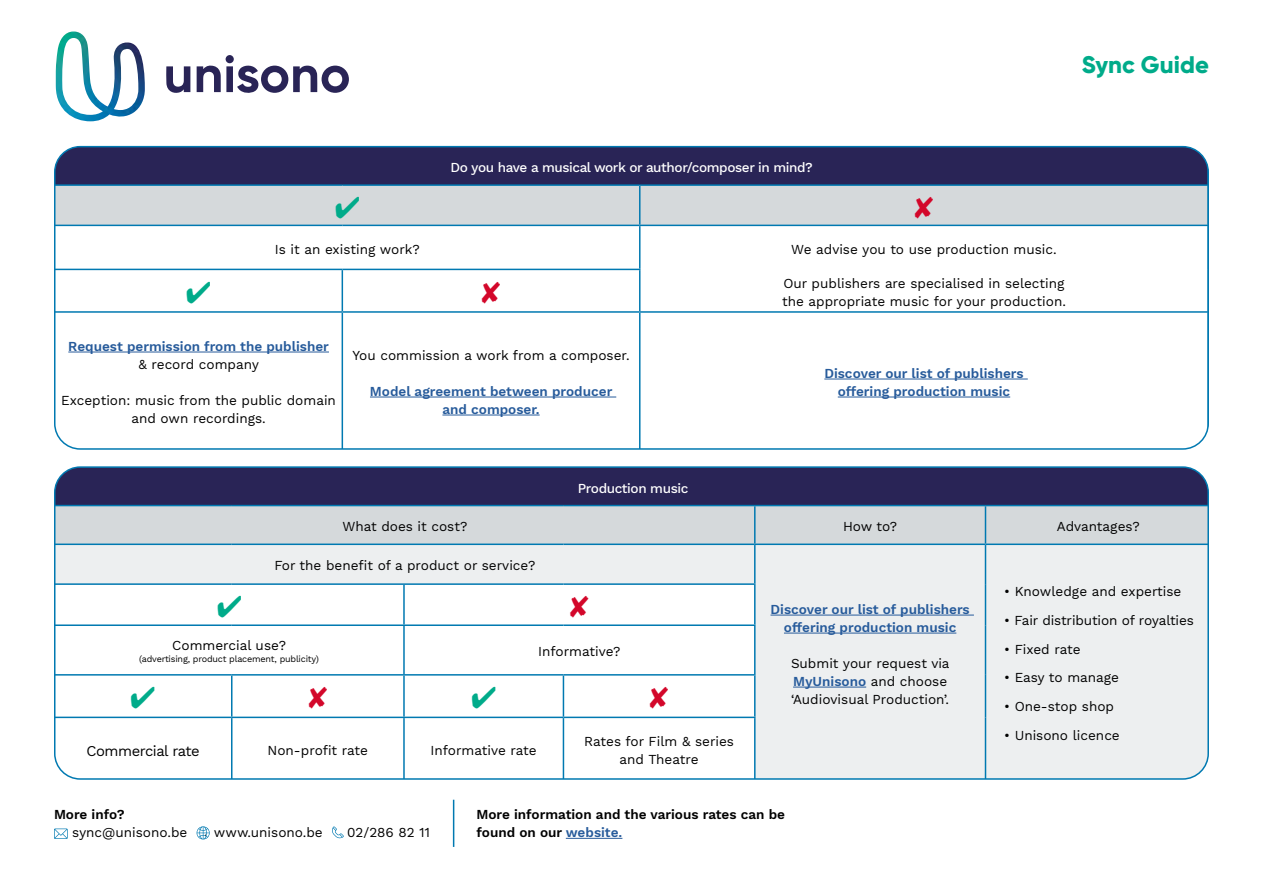
<style>
.page{position:relative;width:1263px;height:893px;background:#fff}
.page>*{position:absolute;margin:0;border:0;box-sizing:border-box;transform-origin:0 0}
.GRAND_TITRE{font:800 24px "Gilroy";color:#00ab8a}
.t1{font:14.7px "Work Sans";letter-spacing:-.03em;color:#000}
.BODY{font:13.5px/18px "Work Sans";color:#000}
.t2{font:600 13.5px/18px "Work Sans";color:#275b9b;text-align:center}
.BODY-2{font:600 13.5px/18px "Work Sans";color:#000}
.t3{font:500 13.5px "Work Sans";letter-spacing:-.03em;color:#fff}
.t4{font:9px "Work Sans";letter-spacing:-.02em;color:#000}
.s1{font-weight:400;color:#000}
.s2{font-weight:600;color:#275b9b}
.s3{color:#275b9b}
</style>
<div class="page">
<div style="left:55px;top:147px;width:1153px;height:38px;background:#292456"></div>
<div style="left:57px;top:186px;width:1149px;height:39px;background:#d5d9db"></div>
<hr style="left:1207px;top:147px;width:1px;height:37px;background:#0079b1">
<hr style="left:55px;top:184px;width:287px;height:2px;background:#0079b1">
<hr style="left:342px;top:184px;width:298px;height:2px;background:#0079b1">
<hr style="left:640px;top:184px;width:568px;height:2px;background:#0079b1">
<hr style="left:55px;top:225px;width:287px;height:1px;background:#0079b1">
<hr style="left:342px;top:225px;width:298px;height:1px;background:#0079b1">
<hr style="left:640px;top:225px;width:568px;height:1px;background:#0079b1">
<hr style="left:55px;top:269px;width:287px;height:1px;background:#0079b1">
<hr style="left:342px;top:269px;width:298px;height:1px;background:#0079b1">
<hr style="left:55px;top:311px;width:287px;height:2px;background:#0079b1">
<hr style="left:342px;top:311px;width:298px;height:2px;background:#0079b1">
<hr style="left:640px;top:311px;width:568px;height:2px;background:#0079b1">
<hr style="left:639px;top:186px;width:1px;height:39px;background:#0079b1">
<hr style="left:639px;top:226px;width:1px;height:43px;background:#0079b1">
<hr style="left:342px;top:270px;width:1px;height:41px;background:#0079b1">
<hr style="left:639px;top:270px;width:1px;height:41px;background:#0079b1">
<hr style="left:639px;top:313px;width:1px;height:136px;background:#0079b1">
<hr style="left:1207px;top:313px;width:1px;height:136px;background:#0079b1">
<hr style="left:342px;top:313px;width:1px;height:136px;background:#0079b1">
<hr style="left:68px;top:352px;width:261px;height:1px;background:#275b9b">
<hr style="left:370px;top:397px;width:246px;height:1px;background:#275b9b">
<hr style="left:442px;top:415px;width:98px;height:1px;background:#275b9b">
<hr style="left:824px;top:379px;width:204px;height:1px;background:#275b9b">
<hr style="left:838px;top:397px;width:172px;height:1px;background:#275b9b">
<div style="left:54px;top:146px;width:1155px;height:304px;border:2px solid #0079b1;border-radius:26px"></div>
<div style="left:55px;top:467px;width:1153px;height:39px;background:#292456"></div>
<div style="left:57px;top:506px;width:1149px;height:38px;background:#d5d9db"></div>
<svg style="left:57px;top:545px;width:1149px;height:232px;fill:#edeff0"></svg>
<hr style="left:55px;top:505px;width:177px;height:1px;background:#0079b1">
<hr style="left:232px;top:505px;width:172px;height:1px;background:#0079b1">
<hr style="left:404px;top:505px;width:159px;height:1px;background:#0079b1">
<hr style="left:563px;top:505px;width:192px;height:1px;background:#0079b1">
<hr style="left:755px;top:505px;width:230px;height:1px;background:#0079b1">
<hr style="left:985px;top:505px;width:223px;height:1px;background:#0079b1">
<hr style="left:55px;top:544px;width:177px;height:1px;background:#0079b1">
<hr style="left:232px;top:544px;width:172px;height:1px;background:#0079b1">
<hr style="left:404px;top:544px;width:159px;height:1px;background:#0079b1">
<hr style="left:563px;top:544px;width:192px;height:1px;background:#0079b1">
<hr style="left:755px;top:544px;width:230px;height:1px;background:#0079b1">
<hr style="left:985px;top:544px;width:223px;height:1px;background:#0079b1">
<hr style="left:55px;top:583px;width:177px;height:2px;background:#0079b1">
<hr style="left:232px;top:583px;width:172px;height:2px;background:#0079b1">
<hr style="left:404px;top:583px;width:159px;height:2px;background:#0079b1">
<hr style="left:563px;top:583px;width:192px;height:2px;background:#0079b1">
<hr style="left:754px;top:506px;width:1px;height:38px;background:#0079b1">
<hr style="left:985px;top:506px;width:1px;height:38px;background:#0079b1">
<hr style="left:754px;top:545px;width:1px;height:38px;background:#0079b1">
<hr style="left:985px;top:545px;width:1px;height:39px;background:#0079b1">
<hr style="left:985px;top:584px;width:1px;height:41px;background:#0079b1">
<hr style="left:985px;top:625px;width:1px;height:50px;background:#0079b1">
<hr style="left:754px;top:676px;width:1px;height:41px;background:#0079b1">
<hr style="left:985px;top:675px;width:1px;height:42px;background:#0079b1">
<hr style="left:754px;top:718px;width:1px;height:61px;background:#0079b1">
<hr style="left:985px;top:717px;width:1px;height:62px;background:#0079b1">
<hr style="left:403px;top:585px;width:2px;height:39px;background:#0079b1">
<hr style="left:754px;top:585px;width:1px;height:39px;background:#0079b1">
<hr style="left:55px;top:624px;width:177px;height:2px;background:#0079b1">
<hr style="left:232px;top:624px;width:172px;height:2px;background:#0079b1">
<hr style="left:404px;top:624px;width:159px;height:2px;background:#0079b1">
<hr style="left:403px;top:626px;width:2px;height:48px;background:#0079b1">
<hr style="left:563px;top:624px;width:192px;height:2px;background:#0079b1">
<hr style="left:754px;top:626px;width:1px;height:48px;background:#0079b1">
<hr style="left:55px;top:674px;width:177px;height:2px;background:#0079b1">
<hr style="left:232px;top:674px;width:172px;height:2px;background:#0079b1">
<hr style="left:231px;top:676px;width:1px;height:41px;background:#0079b1">
<hr style="left:404px;top:674px;width:159px;height:2px;background:#0079b1">
<hr style="left:403px;top:676px;width:2px;height:41px;background:#0079b1">
<hr style="left:563px;top:674px;width:192px;height:2px;background:#0079b1">
<hr style="left:563px;top:676px;width:1px;height:41px;background:#0079b1">
<hr style="left:231px;top:718px;width:1px;height:61px;background:#0079b1">
<hr style="left:403px;top:718px;width:2px;height:61px;background:#0079b1">
<hr style="left:563px;top:718px;width:1px;height:61px;background:#0079b1">
<hr style="left:55px;top:717px;width:177px;height:1px;background:#0079b1">
<hr style="left:232px;top:717px;width:172px;height:1px;background:#0079b1">
<hr style="left:404px;top:717px;width:159px;height:1px;background:#0079b1">
<hr style="left:563px;top:717px;width:192px;height:1px;background:#0079b1">
<hr style="left:770px;top:615px;width:204px;height:1px;background:#275b9b">
<hr style="left:784px;top:633px;width:172px;height:1px;background:#275b9b">
<hr style="left:793px;top:687px;width:73px;height:1px;background:#275b9b">
<div style="left:54px;top:466px;width:1155px;height:314px;border:2px solid #0079b1;border-radius:26px"></div>
<svg style="left:54px;top:828px;width:14px;height:11px"></svg>
<svg style="left:197px;top:826px;width:13px;height:13px"></svg>
<svg style="left:332px;top:826px;width:12px;height:12px"></svg>
<hr style="left:566px;top:838px;width:56px;height:1px;background:#275b9b">
<hr style="left:453px;top:800px;width:1px;height:47px;background:#0079b1">
<svg style="left:166px;top:55px;width:183px;height:38px"></svg>
<img style="left:56px;top:32px;width:89px;height:89px">
<svg style="left:336px;top:196px;width:23px;height:22px"></svg>
<svg style="left:915px;top:196px;width:18px;height:22px"></svg>
<svg style="left:218px;top:596px;width:23px;height:21px"></svg>
<svg style="left:570px;top:596px;width:18px;height:21px"></svg>
<svg style="left:131px;top:687px;width:24px;height:22px"></svg>
<svg style="left:309px;top:687px;width:18px;height:22px"></svg>
<svg style="left:472px;top:687px;width:23px;height:22px"></svg>
<svg style="left:650px;top:687px;width:18px;height:22px"></svg>
<p class="GRAND_TITRE" style="left:1082px;top:50px;width:129px">Sync Guide</p>
<p class="t3" style="left:450px;top:160px;width:364px">Do you have a musical work or author/composer in mind?</p>
<p class="BODY" style="left:275px;top:241px;width:146px">Is it an existing work?</p>
<p class="BODY" style="left:791px;top:241px;width:267px">We advise you to use production music.</p>
<p class="BODY" style="left:782px;top:275px;width:285px">Our publishers are specialised in selecting the appropriate music for your production.</p>
<p class="t2" style="left:68px;top:338px;width:262px">Request permission from the publisher <span class="s1">&amp; record company</span></p>
<p class="BODY" style="left:61px;top:392px;width:276px;text-align:center">Exception: music from the public domain and own recordings.</p>
<p class="BODY" style="left:352px;top:347px;width:279px">You commission a work from a composer.</p>
<p class="t2" style="left:370px;top:383px;width:244px">Model agreement between producer and composer.</p>
<p class="t2" style="left:824px;top:365px;width:201px">Discover our list of publishers offering production music</p>
<p class="t3" style="left:578px;top:480px;width:112px">Production music</p>
<p class="BODY" style="left:342px;top:518px;width:126px">What does it cost?</p>
<p class="BODY" style="left:843px;top:518px;width:56px">How to?</p>
<p class="BODY" style="left:1057px;top:518px;width:84px">Advantages?</p>
<p class="BODY" style="left:274px;top:557px;width:263px">For the benefit of a product or service?</p>
<p class="t2" style="left:770px;top:601px;width:201px">Discover our list of publishers offering production music</p>
<p class="BODY" style="left:791px;top:655px;width:160px">Submit your request via<br><span class="s2">MyUnisono</span> and choose ‘Audiovisual Production’.</p>
<p class="BODY" style="left:1004px;top:583px;width:179px">• Knowledge and expertise</p>
<p class="BODY" style="left:1004px;top:612px;width:191px">• Fair distribution of royalties</p>
<p class="BODY" style="left:1004px;top:641px;width:78px">• Fixed rate</p>
<p class="BODY" style="left:1004px;top:669px;width:116px">• Easy to manage</p>
<p class="BODY" style="left:1004px;top:698px;width:111px">• One-stop shop</p>
<p class="BODY" style="left:1004px;top:727px;width:117px">• Unisono licence</p>
<p class="BODY" style="left:172px;top:637px;width:115px">Commercial use?</p>
<p class="t4" style="left:139px;top:654px;width:181px">(advertising, product placement, publicity)</p>
<p class="BODY" style="left:538px;top:643px;width:84px">Informative?</p>
<p class="t1" style="left:86px;top:742px;width:115px">Commercial rate</p>
<p class="BODY" style="left:268px;top:742px;width:102px">Non-profit rate</p>
<p class="BODY" style="left:431px;top:742px;width:108px">Informative rate</p>
<p class="BODY" style="left:584px;top:733px;width:151px;text-align:center">Rates for Film &amp; series and Theatre</p>
<p class="BODY-2" style="left:54px;top:806px;width:72px">More info?</p>
<p class="BODY" style="left:72px;top:824px;width:117px">sync@unisono.be</p>
<p class="BODY" style="left:214px;top:824px;width:110px">www.unisono.be</p>
<p class="BODY" style="left:347px;top:824px;width:84px">02/286 82 11</p>
<p class="BODY-2" style="left:476px;top:806px;width:310px">More information and the various rates can be found on our <span class="s3">website.</span></p>
</div>
